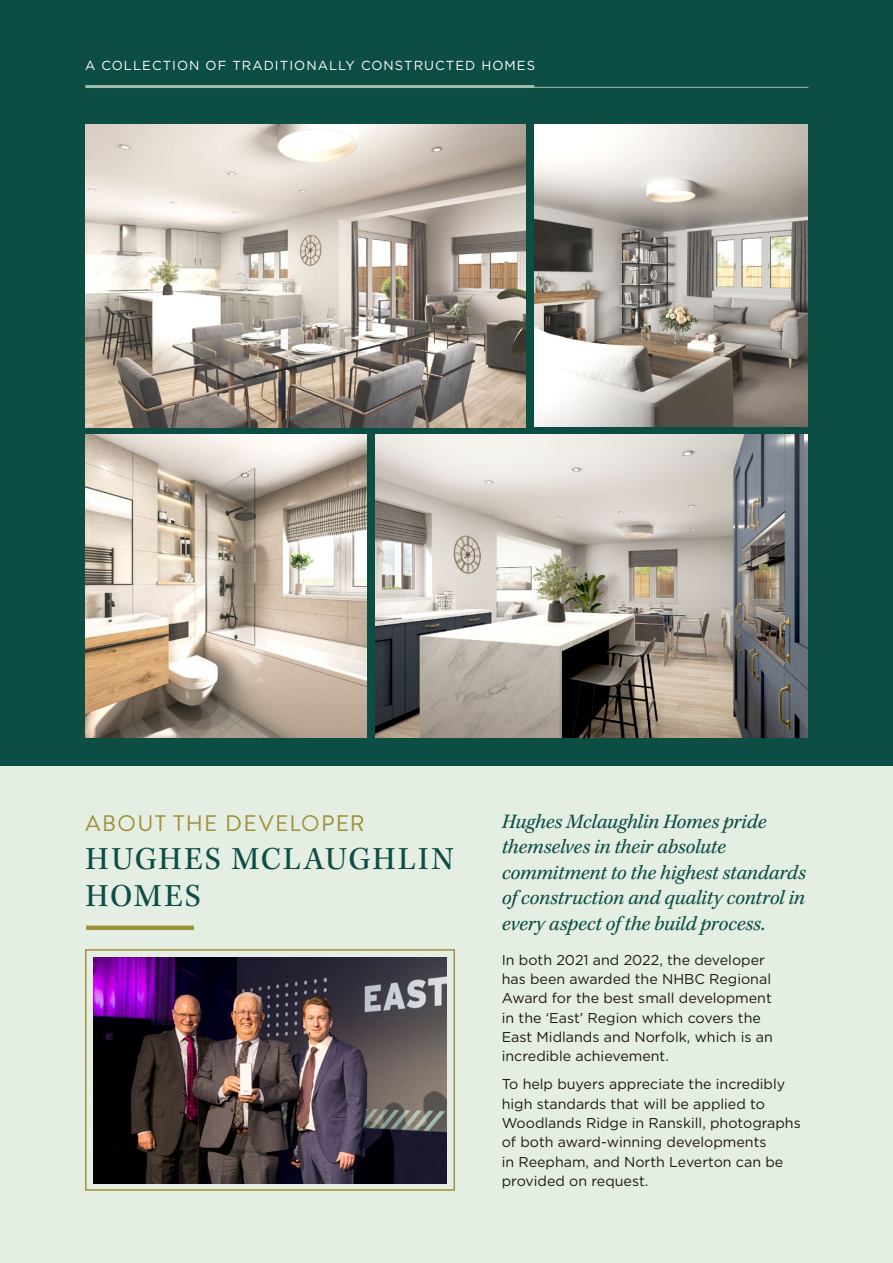
<style>
.page{position:relative;width:893px;height:1263px;background:#e5eee3}
.page>*{position:absolute;margin:0;border:0;box-sizing:border-box;transform-origin:0 0}
.t1{font:33px/37.5px "Kepler Std";letter-spacing:.06em;color:#0c4d44}
.t2{font:22.5px "Brandon Grotesque";letter-spacing:.065em;color:#9f8f36}
.t3{font:italic 21px/25.5px "Kepler Std";letter-spacing:-.005em;color:#0c4d44}
.t4{font:14.25px/19.4px "Gotham";color:#1b1915}
.t5{font:13.05px "Gotham";letter-spacing:.08em;color:#fff}
</style>
<div class="page">
<div style="left:0;top:0;width:893px;height:765px;background:#0c4d44"></div>
<hr style="left:85px;top:85px;width:449px;height:3px;background:#a0bcad">
<hr style="left:86px;top:926px;width:108px;height:4px;background:#9f8f36">
<img style="left:86px;top:124px;width:440px;height:303px">
<img style="left:376px;top:435px;width:432px;height:303px">
<img style="left:86px;top:435px;width:281px;height:303px">
<img style="left:534px;top:124px;width:274px;height:303px">
<hr style="left:85px;top:87px;width:723px;height:1px;background:#a0bcad">
<img style="left:93px;top:957px;width:354px;height:226px">
<div style="left:85px;top:949px;width:370px;height:242px;border:1px solid #9f8f36"></div>
<p class="t5" style="left:85px;top:57px;width:452px">A COLLECTION OF TRADITIONALLY CONSTRUCTED HOMES</p>
<h2 class="t2" style="left:86px;top:808px;width:281px">ABOUT THE DEVELOPER</h2>
<h1 class="t1" style="left:86px;top:841px;width:369px">HUGHES MCLAUGHLIN<br>HOMES</h1>
<h3 class="t3" style="left:502px;top:809px;width:306px">Hughes Mclaughlin Homes pride themselves in their absolute commitment to the highest standards of construction and quality control in every aspect of the build process.</h3>
<p class="t4" style="left:502px;top:950px;width:273px">In both 2021 and 2022, the developer has been awarded the NHBC Regional Award for the best small development in the ‘East’ Region which covers the East Midlands and Norfolk, which is an incredible achievement.</p>
<p class="t4" style="left:502px;top:1074px;width:301px">To help buyers appreciate the incredibly high standards that will be applied to Woodlands Ridge in Ranskill, photographs of both award-winning developments<br>in Reepham, and North Leverton can be provided on request.</p>
</div>
